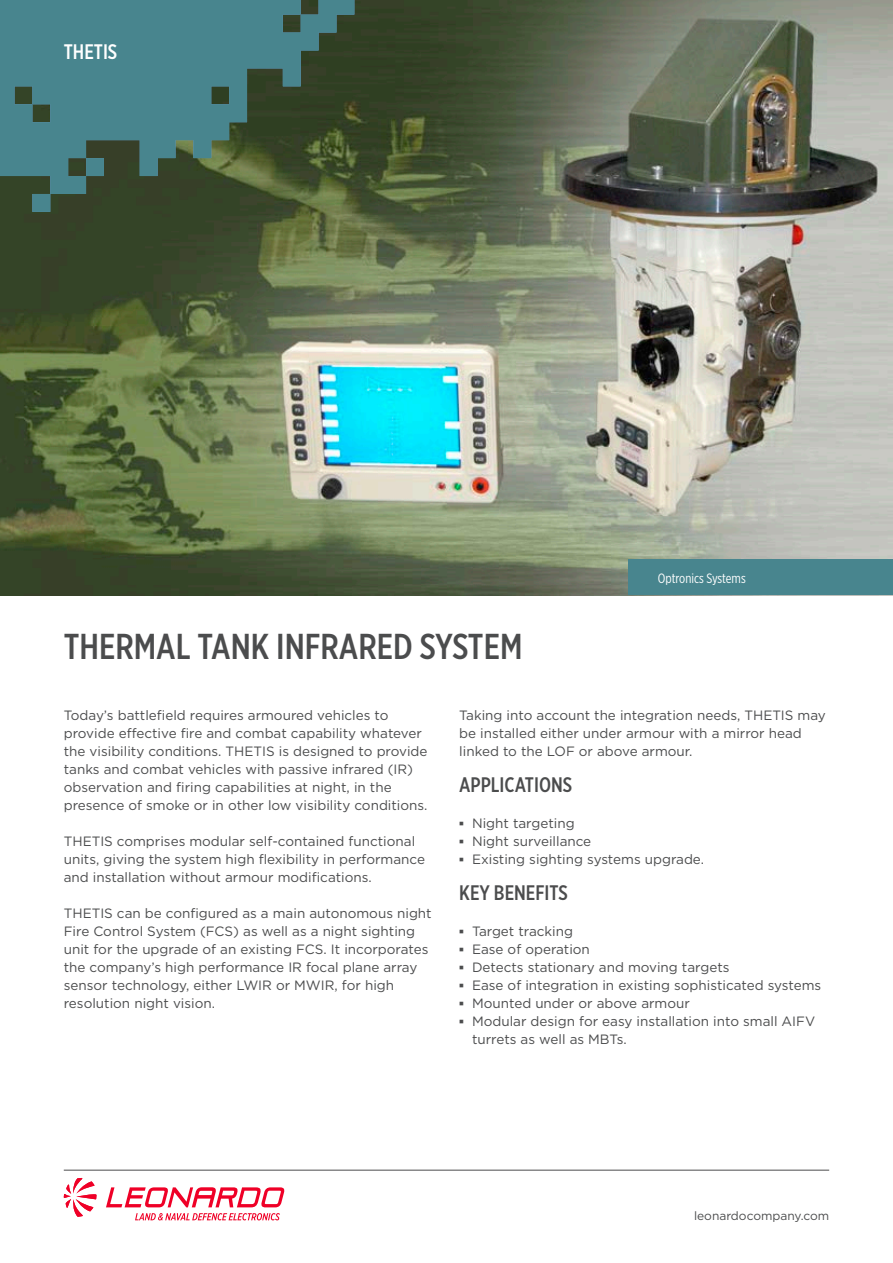
<style>
.page{position:relative;width:893px;height:1263px;background:#fff}
.page>*{position:absolute;margin:0;border:0;box-sizing:border-box;transform-origin:0 0}
.Title_1_-_24_26{font:500 36px "Gotham X Narrow";color:#4b4c4d}
.Title_2_-_14_18{font:500 21px "Gotham X Narrow";color:#4b4c4d}
.Title_2_-_14_18_whit{font:500 21px "Gotham X Narrow";color:#fff}
.Text_-_9_12{font:13.5px/18px "Gotham";color:#4b4c4d}
.LOB_-_9_11{font:13.5px "Gotham X Narrow";color:#fff}
.Web_-_8_10{font:12px "Gotham";color:#4b4c4d}
.s1{font-family:"Arial";font-weight:700}
</style>
<div class="page">
<img style="left:0;top:0;width:893px;height:595px">
<svg style="left:106px;top:1187px;width:178px;height:20px"></svg>
<svg style="left:64px;top:1178px;width:33px;height:39px"></svg>
<svg style="left:135px;top:1213px;width:145px;height:7px"></svg>
<svg style="left:0;top:0;width:354px;height:212px;background:#436d66"></svg>
<div style="left:628px;top:560px;width:265px;height:35px;background:#48858e"></div>
<hr style="left:64px;top:1170px;width:765px;height:1px;background:#4b4c4d">
<p class="Title_2_-_14_18_whit" style="left:64px;top:39px;width:55px">THETIS</p>
<p class="Title_1_-_24_26" style="left:64px;top:624px;width:460px">THERMAL TANK INFRARED SYSTEM</p>
<p class="LOB_-_9_11" style="left:658px;top:570px;width:89px">Optronics Systems</p>
<p class="Text_-_9_12" style="left:64px;top:706px;width:365px">Today’s battlefield requires armoured vehicles to provide effective fire and combat capability whatever the visibility conditions. THETIS is designed to provide tanks and combat vehicles with passive infrared (IR) observation and firing capabilities at night, in the presence of smoke or in other low visibility conditions.</p>
<p class="Text_-_9_12" style="left:64px;top:832px;width:363px">THETIS comprises modular self-contained functional units, giving the system high flexibility in performance and installation without armour modifications.</p>
<p class="Text_-_9_12" style="left:64px;top:904px;width:369px">THETIS can be configured as a main autonomous night Fire Control System (FCS) as well as a night sighting unit for the upgrade of an existing FCS. It incorporates the company’s high performance IR focal plane array sensor technology, either LWIR or MWIR, for high resolution night vision.</p>
<p class="Text_-_9_12" style="left:459px;top:706px;width:368px">Taking into account the integration needs, THETIS may be installed either under armour with a mirror head linked to the LOF or above armour.</p>
<p class="Title_2_-_14_18" style="left:459px;top:772px;width:114px">APPLICATIONS</p>
<p class="Text_-_9_12" style="left:459px;top:814px;width:117px"><span class="s1">▪</span> Night targeting</p>
<p class="Text_-_9_12" style="left:459px;top:832px;width:134px"><span class="s1">▪</span> Night surveillance</p>
<p class="Text_-_9_12" style="left:459px;top:850px;width:246px"><span class="s1">▪</span> Existing sighting systems upgrade.</p>
<p class="Title_2_-_14_18" style="left:459px;top:880px;width:110px">KEY BENEFITS</p>
<p class="Text_-_9_12" style="left:459px;top:922px;width:115px"><span class="s1">▪</span> Target tracking</p>
<p class="Text_-_9_12" style="left:459px;top:940px;width:132px"><span class="s1">▪</span> Ease of operation</p>
<p class="Text_-_9_12" style="left:459px;top:958px;width:272px"><span class="s1">▪</span> Detects stationary and moving targets</p>
<p class="Text_-_9_12" style="left:459px;top:976px;width:364px"><span class="s1">▪</span> Ease of integration in existing sophisticated systems</p>
<p class="Text_-_9_12" style="left:459px;top:994px;width:232px"><span class="s1">▪</span> Mounted under or above armour</p>
<p class="Text_-_9_12" style="left:472px;top:1012px;width:345px;text-indent:-13px"><span class="s1">▪</span> Modular design for easy installation into small AIFV turrets as well as MBTs.</p>
<p class="Web_-_8_10" style="left:694px;top:1208px;width:137px">leonardocompany.com</p>
</div>
